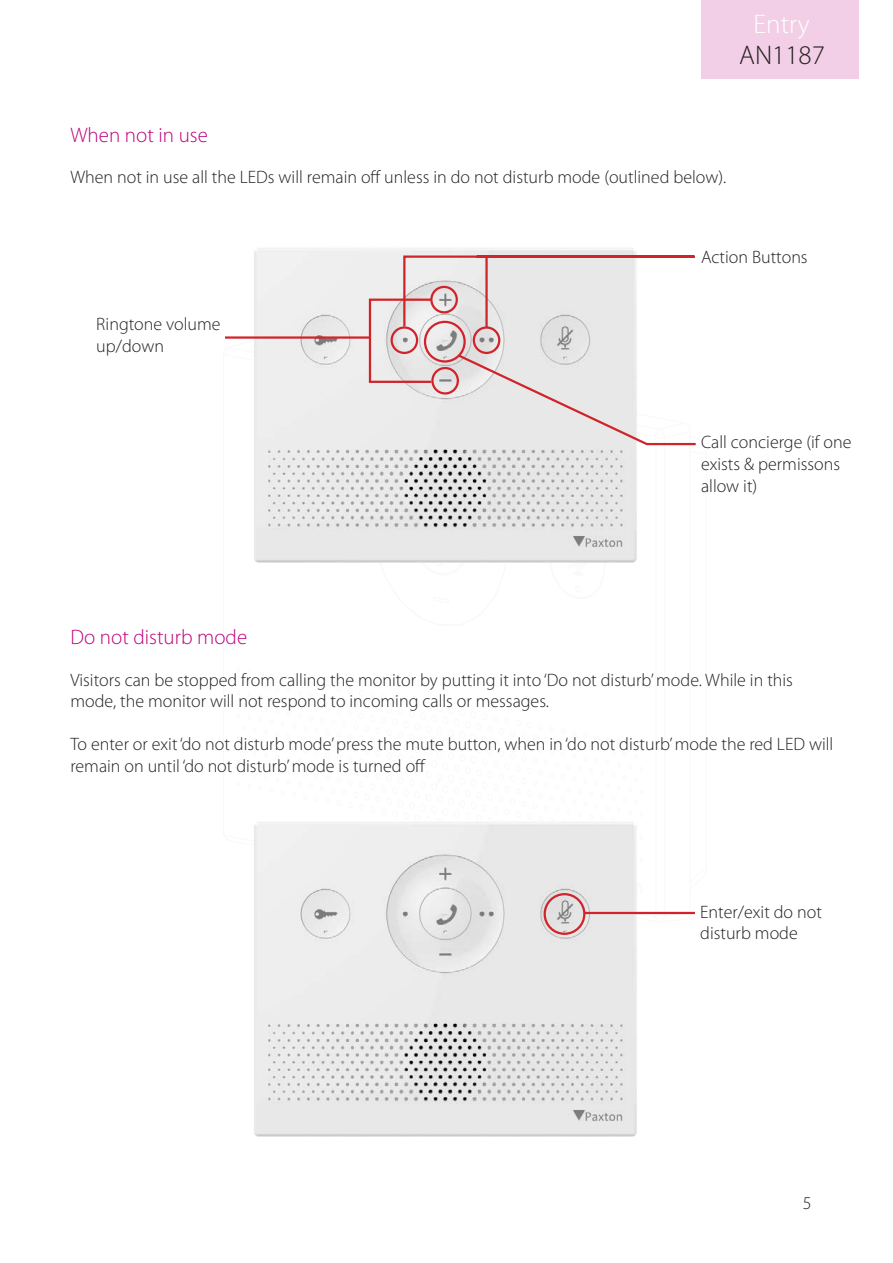
<style>
.page{position:relative;width:893px;height:1263px;background:#fff}
.page>*{position:absolute;margin:0;border:0;box-sizing:border-box;transform-origin:0 0}
.t1{font:300 27px "Myriad Pro";color:#231f20}
.t2{font:300 27px "Myriad Pro";color:#fff}
.Section_title{font:300 21px "Myriad Pro";color:#bd037d}
.Text{font:300 18px/21.6px "Myriad Pro";color:#231f20}
</style>
<div class="page">
<div style="left:702px;top:0;width:157px;height:79px;background:#f2cfe6"></div>
<div style="left:254px;top:248px;width:383px;height:315px;background:#eee"></div>
<img style="left:254px;top:822px;width:383px;height:315px">
<hr style="left:225px;top:336px;width:145px;height:3px;background:#d1232a">
<svg style="left:274px;top:254px;width:422px;height:668px"></svg>
<hr style="left:485px;top:255px;width:3px;height:73px;background:#d1232a">
<div style="left:544px;top:893px;width:41px;height:42px;border:2px solid #d1232a;border-radius:50%"></div>
<hr style="left:584px;top:912px;width:111px;height:2px;background:#d1232a">
<h1 class="t2" style="left:754px;top:8px;width:58px">Entry</h1>
<h1 class="t1" style="left:739px;top:39px;width:87px">AN1187</h1>
<p class="Section_title" style="left:70px;top:122px;width:139px">When not in use</p>
<p class="Text" style="left:70px;top:166px;width:657px">When not in use all the LEDs will remain off unless in do not disturb mode (outlined below).</p>
<p class="Text" style="left:96px;top:313px;width:126px">Ringtone volume</p>
<p class="Text" style="left:96px;top:335px;width:69px">up/down</p>
<p class="Section_title" style="left:70px;top:624px;width:178px">Do not disturb mode</p>
<p class="Text" style="left:701px;top:246px;width:108px">Action Buttons</p>
<p class="Text" style="left:701px;top:431px;width:152px">Call concierge (if one exists &amp; permissons allow it)</p>
<p class="Text" style="left:70px;top:668px;width:724px">Visitors can be stopped from calling the monitor by putting it into ‘Do not disturb’ mode. While in this mode, the monitor will not respond to incoming calls or messages.</p>
<p class="Text" style="left:70px;top:733px;width:764px">To enter or exit ‘do not disturb mode’ press the mute button, when in ‘do not disturb’ mode the red LED will remain on until ‘do not disturb’ mode is turned off</p>
<p class="Text" style="left:700px;top:900px;width:123px">Enter/exit do not disturb mode</p>
<p class="Text" style="left:803px;top:1192px;width:10px">5</p>
</div>
